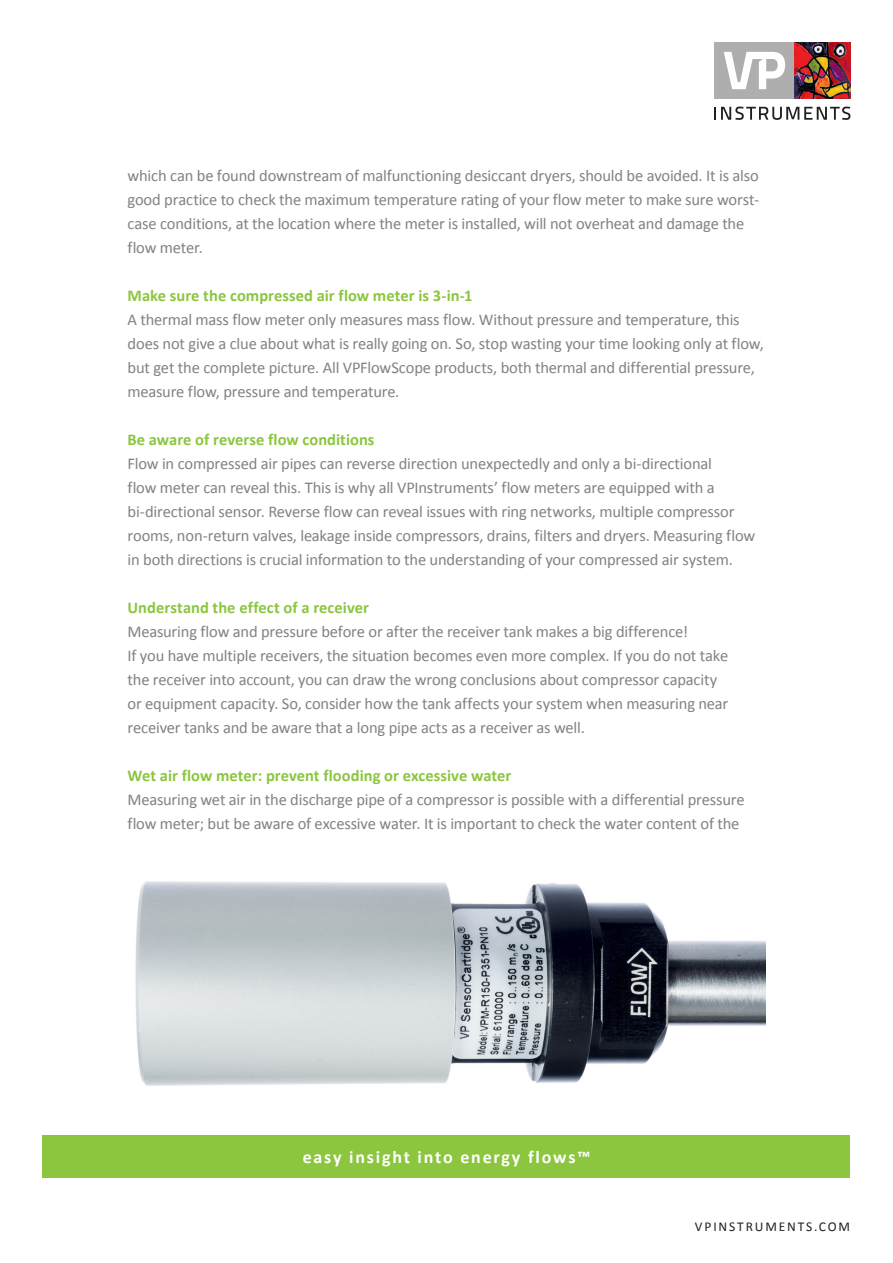
<style>
.page{position:relative;width:893px;height:1263px;background:#fff}
.page>*{position:absolute;margin:0;border:0;box-sizing:border-box;transform-origin:0 0}
.t1{font:700 18px "Calibri";letter-spacing:.1em;color:#fff}
.body{font:16.5px/24px "Calibri";letter-spacing:-.01em;color:#808285}
.tussenkop_groen{font:700 16.5px "Calibri";color:#8bc63e}
.t2{font:13.5px "Calibri";letter-spacing:.14em;color:#231f20}
</style>
<div class="page">
<div style="left:43px;top:1135px;width:807px;height:43px;background:#8bc63e"></div>
<div style="left:714px;top:43px;width:80px;height:56px;background:#aeaeae"></div>
<svg style="left:724px;top:52px;width:61px;height:37px"></svg>
<img style="left:794px;top:43px;width:56px;height:56px">
<svg style="left:714px;top:107px;width:136px;height:13px"></svg>
<img style="left:135px;top:881px;width:630px;height:205px">
<p class="body" style="left:128px;top:164px;width:633px">which can be found downstream of malfunctioning desiccant dryers, should be avoided. It is also good practice to check the maximum temperature rating of your flow meter to make sure worst&shy;case conditions, at the location where the meter is installed, will not overheat and damage the flow meter.</p>
<p class="tussenkop_groen" style="left:128px;top:285px;width:346px">Make sure the compressed air flow meter is 3-in-1</p>
<p class="body" style="left:128px;top:308px;width:638px">A thermal mass flow meter only measures mass flow. Without pressure and temperature, this does not give a clue about what is really going on. So, stop wasting your time looking only at flow, but get the complete picture. All VPFlowScope products, both thermal and differential pressure, measure flow, pressure and temperature.</p>
<p class="tussenkop_groen" style="left:128px;top:429px;width:248px">Be aware of reverse flow conditions</p>
<p class="body" style="left:128px;top:452px;width:629px">Flow in compressed air pipes can reverse direction unexpectedly and only a bi-directional<br>flow meter can reveal this. This is why all VPInstruments’ flow meters are equipped with a bi-directional sensor. Reverse flow can reveal issues with ring networks, multiple compressor rooms, non-return valves, leakage inside compressors, drains, filters and dryers. Measuring flow in both directions is crucial information to the understanding of your compressed air system.</p>
<p class="tussenkop_groen" style="left:128px;top:597px;width:243px">Understand the effect of a receiver</p>
<p class="body" style="left:128px;top:620px;width:562px">Measuring flow and pressure before or after the receiver tank makes a big difference!</p>
<p class="body" style="left:128px;top:644px;width:602px">If you have multiple receivers, the situation becomes even more complex. If you do not take the receiver into account, you can draw the wrong conclusions about compressor capacity or equipment capacity. So, consider how the tank affects your system when measuring near receiver tanks and be aware that a long pipe acts as a receiver as well.</p>
<p class="tussenkop_groen" style="left:128px;top:765px;width:385px">Wet air flow meter: prevent flooding or excessive water</p>
<p class="body" style="left:128px;top:788px;width:619px">Measuring wet air in the discharge pipe of a compressor is possible with a differential pressure flow meter; but be aware of excessive water. It is important to check the water content of the</p>
<p class="t1" style="left:303px;top:1146px;width:289px">easy insight into energy flows™</p>
<p class="t2" style="left:695px;top:1217px;width:157px">VPINSTRUMENTS.COM</p>
</div>
